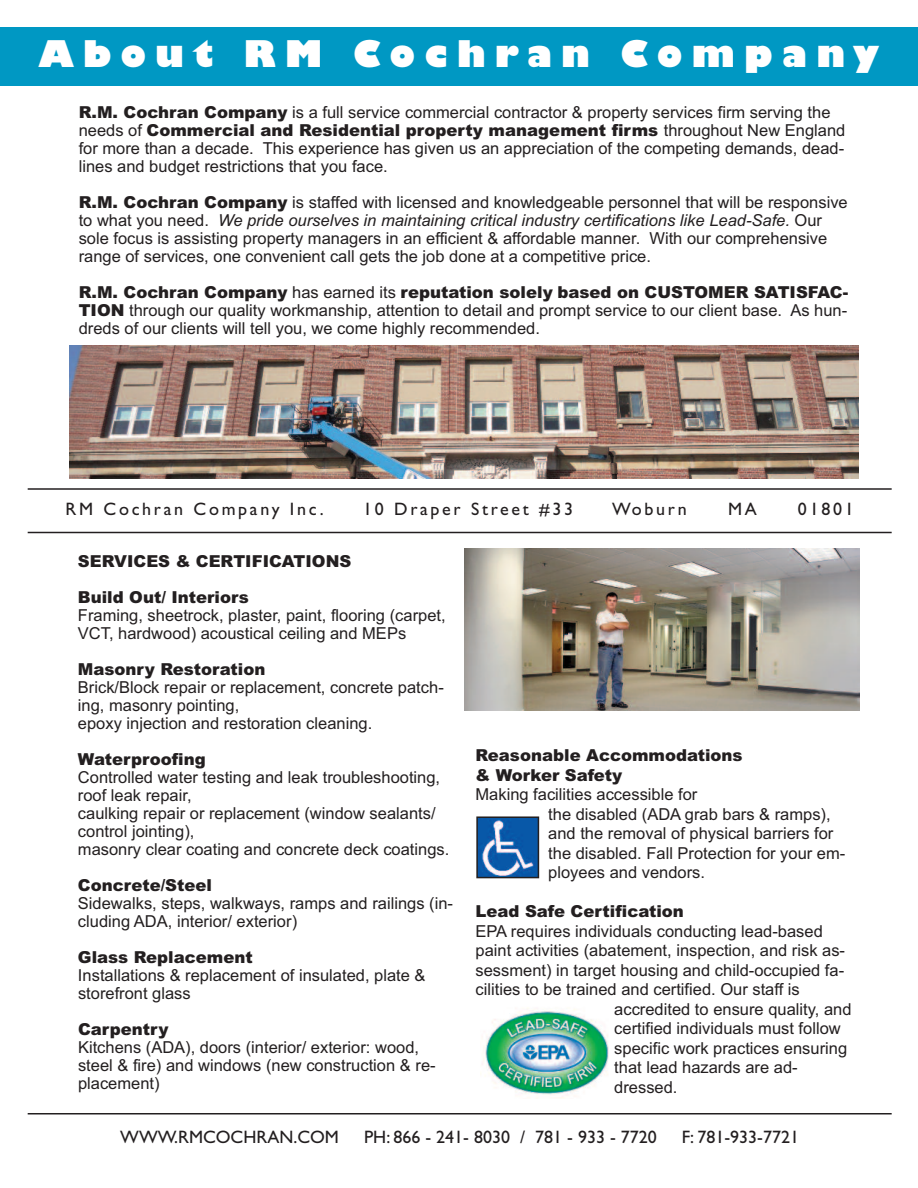
<style>
.page{position:relative;width:918px;height:1188px;background:#fff}
.page>*{position:absolute;margin:0;border:0;box-sizing:border-box;transform-origin:0 0}
.t1{font:800 36px "Gill Sans MT Std";letter-spacing:.25em;color:#fff}
.t2{font:18px "Gill Sans Std";color:#231f20}
.t3{font:18px "Gill Sans Std";letter-spacing:.15em;color:#231f20}
.t4{font:18px "Gill Sans Std";letter-spacing:.13em;color:#231f20}
.t5{font:16.5px/18px "Arial";color:#231f20}
.t6{font:900 16.5px/36px "Arial";color:#231f20}
.s1{font-weight:900}
.s2{font-style:italic}
</style>
<div class="page">
<div style="left:0;top:27px;width:918px;height:59px;background:#0098c3"></div>
<hr style="left:28px;top:1113px;width:864px;height:1px;background:#231f20">
<img style="left:479px;top:819px;width:57px;height:56px">
<div style="left:476px;top:816px;width:63px;height:62px;border:2px solid #231f20"></div>
<img style="left:480px;top:1008px;width:129px;height:90px">
<hr style="left:28px;top:488px;width:864px;height:2px;background:#231f20">
<hr style="left:28px;top:532px;width:864px;height:1px;background:#231f20">
<img style="left:70px;top:346px;width:789px;height:132px">
<img style="left:465px;top:548px;width:394px;height:162px">
<h1 class="t1" style="left:38px;top:40px;width:843px">About RM Cochran Company</h1>
<p class="t5" style="left:79px;top:103px;width:768px"><span class="s1">R.M. Cochran Company</span> is a full service commercial contractor &amp; property services firm serving the needs of <span class="s1">Commercial and Residential property management firms</span> throughout New England for more than a decade. This experience has given us an appreciation of the competing demands, dead&shy;lines and budget restrictions that you face.</p>
<p class="t5" style="left:79px;top:193px;width:771px"><span class="s1">R.M. Cochran Company</span> is staffed with licensed and knowledgeable personnel that will be responsive to what you need. <span class="s2">We pride ourselves in maintaining critical industry certifications like Lead-Safe.</span> Our sole focus is assisting property managers in an efficient &amp; affordable manner. With our comprehensive range of services, one convenient call gets the job done at a competitive price.</p>
<p class="t5" style="left:79px;top:283px;width:771px;text-align:justify"><span class="s1">R.M. Cochran Company</span> has earned its <span class="s1">reputation solely based on CUSTOMER SATISFAC-TION</span> through our quality workmanship, attention to detail and prompt service to our client base. As hun&shy;dreds of our clients will tell you, we come highly recommended.</p>
<p class="t3" style="left:66px;top:502px;width:260px">RM Cochran Company Inc.</p>
<p class="t3" style="left:363px;top:502px;width:211px">10 Draper Street #33</p>
<p class="t4" style="left:612px;top:502px;width:76px">Woburn</p>
<p class="t4" style="left:728px;top:502px;width:30px">MA</p>
<p class="t4" style="left:798px;top:502px;width:57px">01801</p>
<p class="t6" style="left:78px;top:543px;width:275px">SERVICES &amp; CERTIFICATIONS<br>Build Out/ Interiors</p>
<p class="t5" style="left:78px;top:606px;width:369px">Framing, sheetrock, plaster, paint, flooring (carpet,<br>VCT, hardwood) acoustical ceiling and MEPs</p>
<p class="t6" style="left:78px;top:651px;width:189px">Masonry Restoration</p>
<p class="t5" style="left:78px;top:678px;width:367px">Brick/Block repair or replacement, concrete patch&shy;ing, masonry pointing,<br>epoxy injection and restoration cleaning.</p>
<p class="t6" style="left:78px;top:741px;width:129px">Waterproofing</p>
<p class="t5" style="left:78px;top:768px;width:373px">Controlled water testing and leak troubleshooting, roof leak repair,<br>caulking repair or replacement (window sealants/ control jointing),<br>masonry clear coating and concrete deck coatings.</p>
<p class="t6" style="left:78px;top:867px;width:136px">Concrete/Steel</p>
<p class="t5" style="left:78px;top:894px;width:377px">Sidewalks, steps, walkways, ramps and railings (in&shy;cluding ADA, interior/ exterior)</p>
<p class="t6" style="left:78px;top:939px;width:176px">Glass Replacement</p>
<p class="t5" style="left:78px;top:966px;width:349px">Installations &amp; replacement of insulated, plate &amp; storefront glass</p>
<p class="t6" style="left:78px;top:1011px;width:92px">Carpentry</p>
<p class="t5" style="left:78px;top:1038px;width:359px">Kitchens (ADA), doors (interior/ exterior: wood, steel &amp; fire) and windows (new construction &amp; re&shy;placement)</p>
<p class="t6" style="left:476px;top:746px;width:269px;line-height:19.5px">Reasonable Accommodations &amp; Worker Safety</p>
<p class="t5" style="left:548px;top:785px;width:299px;line-height:19.5px;text-indent:-73px">Making facilities accessible for<br>the disabled (ADA grab bars &amp; ramps), and the removal of physical barriers for the disabled. Fall Protection for your em&shy;ployees and vendors.</p>
<p class="t6" style="left:476px;top:893px;width:210px">Lead Safe Certification</p>
<p class="t5" style="left:476px;top:922px;width:349px">EPA requires individuals conducting lead-based</p>
<p class="t5" style="left:476px;top:941px;width:371px">paint activities (abatement, inspection, and risk as-</p>
<p class="t5" style="left:476px;top:961px;width:370px">sessment) in target housing and child-occupied fa-</p>
<p class="t5" style="left:476px;top:980px;width:326px">cilities to be trained and certified. Our staff is</p>
<p class="t5" style="left:614px;top:1000px;width:239px">accredited to ensure quality, and</p>
<p class="t5" style="left:614px;top:1019px;width:228px">certified individuals must follow</p>
<p class="t5" style="left:614px;top:1039px;width:234px">specific work practices ensuring</p>
<p class="t5" style="left:614px;top:1058px;width:185px">that lead hazards are ad-</p>
<p class="t5" style="left:614px;top:1078px;width:65px">dressed.</p>
<p class="t2" style="left:120px;top:1130px;width:220px">WWW.RMCOCHRAN.COM</p>
<p class="t2" style="left:364px;top:1130px;width:294px">PH: 866 - 241- 8030 / 781 - 933 - 7720</p>
<p class="t2" style="left:682px;top:1130px;width:119px">F: 781-933-7721</p>
</div>
